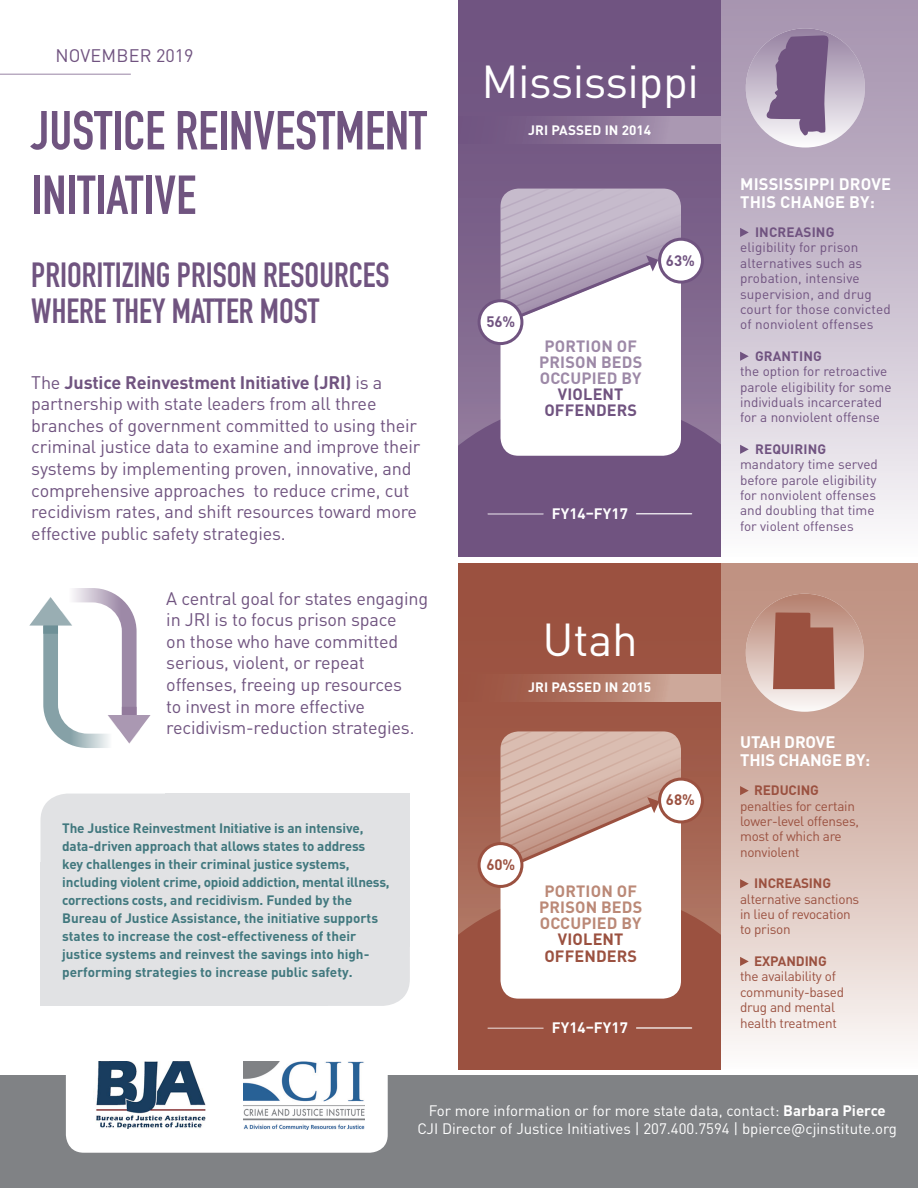
<style>
.page{position:relative;width:918px;height:1188px;background:#fff}
.page>*{position:absolute;margin:0;border:0;box-sizing:border-box;transform-origin:0 0}
.t1{font:700 54px/64.5px "DIN Condensed";color:#705480}
.t2{font:45.6px "DIN Pro";letter-spacing:-.01em;color:#fff}
.t3{font:700 34.5px/36px "DIN Condensed";color:#705480}
.t4{font:18px/21.6px "DIN Pro";letter-spacing:-.01em;color:#705480}
.t5{font:18px "DIN Pro";letter-spacing:.01em;color:#705380}
.t6{font:700 16.5px/18px "DIN Pro";letter-spacing:.01em;color:#fff}
.t7{font:700 16.5px/18px "DIN Pro";letter-spacing:-.01em;color:#fff}
.t8{font:700 16.2px/16.2px "DIN Pro";letter-spacing:.01em;color:#9d89a7;text-align:center}
.t9{font:700 16.2px/16.2px "DIN Pro";letter-spacing:.01em;color:#bb8977;text-align:center}
.t10{font:15px/18px "DIN Pro";color:#fff;text-align:center}
.t11{font:700 15px "DIN Pro";letter-spacing:.005em;color:#fff}
.t12{font:700 15px "DIN Pro";color:#705380}
.t13{font:700 15px "DIN Pro";color:#9b5140}
.t14{font:700 13.5px/18px "DIN Pro";letter-spacing:-.01em;color:#41787e}
.t15{font:13.5px/15.3px "DIN Pro";color:#705380}
.t16{font:13.5px/15.3px "DIN Pro";letter-spacing:-.02em;color:#9b5140}
.t17{font:700 13.5px "DIN Pro";letter-spacing:.01em;color:#fff}
.s1{font-weight:700}
.s2{color:#705380}
.s3{color:#9b5140}
</style>
<div class="page">
<div style="left:0;top:1076px;width:918px;height:112px;background:#808285"></div>
<div style="left:66px;top:1047px;width:322px;height:106px;background:#fff;border-radius:18px"></div>
<img style="left:243px;top:1061px;width:122px;height:69px">
<hr style="left:0;top:73px;width:130px;height:2px;background:#856d92">
<svg style="left:29px;top:588px;width:122px;height:160px"></svg>
<div style="left:40px;top:794px;width:370px;height:212px;background:#e1e2e4;border-radius:27px"></div>
<div style="left:165px;top:794px;width:245px;height:153px;background:#e1e2e4"></div>
<div style="left:40px;top:863px;width:288px;height:143px;background:#e1e2e4"></div>
<div style="left:721px;top:564px;width:197px;height:505px;background:linear-gradient(to bottom,#b98675,#f8f4f3)"></div>
<div style="left:721px;top:0;width:197px;height:556px;background:linear-gradient(to bottom,#a08daa,#f7f6f8)"></div>
<div style="left:746px;top:28px;width:119px;height:120px;background:linear-gradient(to bottom,#9782a2,#faf9fa);border-radius:50%"></div>
<svg style="left:766px;top:35px;width:63px;height:100px;background:#8b7398"></svg>
<svg style="left:740px;top:228px;width:9px;height:9px"></svg>
<svg style="left:740px;top:352px;width:9px;height:9px"></svg>
<svg style="left:740px;top:445px;width:9px;height:9px"></svg>
<svg style="left:740px;top:786px;width:9px;height:9px"></svg>
<svg style="left:740px;top:879px;width:9px;height:9px"></svg>
<svg style="left:740px;top:957px;width:9px;height:9px"></svg>
<div style="left:746px;top:594px;width:118px;height:118px;background:linear-gradient(to bottom,#b57f6c,#faf7f6);border-radius:50%"></div>
<svg style="left:773px;top:612px;width:62px;height:77px;background:#a05a49"></svg>
<svg style="left:458px;top:564px;width:263px;height:325px;background:#9d5645"></svg>
<svg style="left:458px;top:889px;width:263px;height:180px;background:#9c5443"></svg>
<div style="left:458px;top:675px;width:263px;height:26px;background:linear-gradient(to right,#944633,#d1b0a1)"></div>
<div style="left:458px;top:0;width:263px;height:556px;background:#715582"></div>
<div style="left:458px;top:117px;width:263px;height:27px;background:linear-gradient(to right,#684a79,#b09eb7)"></div>
<svg style="left:458px;top:189px;width:263px;height:326px"></svg>
<div style="left:479px;top:301px;width:43px;height:43px;background:#fff;border-radius:50%"></div>
<div style="left:478px;top:299px;width:45px;height:46px;border:3px solid #705380;border-radius:50%"></div>
<hr style="left:488px;top:513px;width:55px;height:2px;background:#fff">
<hr style="left:637px;top:513px;width:55px;height:2px;background:#fff">
<hr style="left:488px;top:1027px;width:55px;height:2px;background:#fff">
<hr style="left:637px;top:1027px;width:55px;height:2px;background:#fff">
<div style="left:660px;top:779px;width:42px;height:43px;background:#fff;border-radius:50%"></div>
<div style="left:658px;top:778px;width:46px;height:45px;border:3px solid #9b5140;border-radius:50%"></div>
<svg style="left:501px;top:731px;width:180px;height:268px"></svg>
<div style="left:479px;top:844px;width:43px;height:42px;background:#fff;border-radius:50%"></div>
<div style="left:478px;top:842px;width:45px;height:46px;border:3px solid #9b5140;border-radius:50%"></div>
<img style="left:96px;top:1061px;width:109px;height:68px">
<p class="t5" style="left:56px;top:43px;width:140px">NOVEMBER 2019</p>
<p class="t1" style="left:31px;top:98px;width:397px">JUSTICE REINVESTMENT<br>INITIATIVE</p>
<p class="t3" style="left:31px;top:256px;width:360px">PRIORITIZING PRISON RESOURCES<br>WHERE THEY MATTER MOST</p>
<p class="t4" style="left:31px;top:371px;width:391px">The <span class="s1">Justice Reinvestment Initiative (JRI)</span> is a partnership with state leaders from all three branches of government committed to using their criminal justice data to examine and improve their systems by implementing proven, innovative, and comprehensive approaches to reduce crime, cut recidivism rates, and shift resources toward more effective public safety strategies.</p>
<p class="t4" style="left:166px;top:587px;width:263px">A central goal for states engaging in JRI is to focus prison space<br>on those who have committed serious, violent, or repeat offenses, freeing up resources<br>to invest in more effective recidivism-reduction strategies.</p>
<p class="t14" style="left:62px;top:818px;width:329px">The Justice Reinvestment Initiative is an intensive, data-driven approach that allows states to address key challenges in their criminal justice systems, including violent crime, opioid addiction, mental illness, corrections costs, and recidivism. Funded by the Bureau of Justice Assistance, the initiative supports states to increase the cost-effectiveness of their justice systems and reinvest the savings into high&shy;performing strategies to increase public safety.</p>
<p class="t2" style="left:481px;top:50px;width:219px">Mississippi</p>
<p class="t17" style="left:528px;top:121px;width:125px">JRI PASSED IN 2014</p>
<p class="t12" style="left:486px;top:311px;width:31px">56%</p>
<p class="t12" style="left:666px;top:250px;width:31px">63%</p>
<p class="t8" style="left:539px;top:337px;width:105px">PORTION OF<br>PRISON BEDS<br>OCCUPIED BY<br><span class="s2">VIOLENT<br>OFFENDERS</span></p>
<p class="t11" style="left:552px;top:504px;width:78px">FY14–FY17</p>
<p class="t2" style="left:542px;top:608px;width:97px">Utah</p>
<p class="t17" style="left:528px;top:678px;width:125px">JRI PASSED IN 2015</p>
<p class="t13" style="left:486px;top:854px;width:31px">60%</p>
<p class="t13" style="left:666px;top:790px;width:31px">68%</p>
<p class="t9" style="left:539px;top:882px;width:105px">PORTION OF<br>PRISON BEDS<br>OCCUPIED BY<br><span class="s3">VIOLENT<br>OFFENDERS</span></p>
<p class="t11" style="left:552px;top:1018px;width:78px">FY14–FY17</p>
<p class="t6" style="left:740px;top:175px;width:153px">MISSISSIPPI DROVE<br>THIS CHANGE BY:</p>
<p class="t15" style="left:740px;top:224px;width:152px;text-indent:15px"><span class="s1">INCREASING </span>eligibility for prison alternatives such as probation, intensive supervision, and drug court for those convicted of nonviolent offenses</p>
<p class="t15" style="left:740px;top:348px;width:153px;text-indent:15px"><span class="s1">GRANTING<br></span>the option for retroactive parole eligibility for some individuals incarcerated for a nonviolent offense</p>
<p class="t15" style="left:740px;top:441px;width:139px;text-indent:15px"><span class="s1">REQUIRING </span>mandatory time served before parole eligibility for nonviolent offenses and doubling that time for violent offenses</p>
<p class="t7" style="left:740px;top:733px;width:132px">UTAH DROVE<br>THIS CHANGE BY:</p>
<p class="t16" style="left:740px;top:782px;width:121px;text-indent:14px"><span class="s1">REDUCING </span>penalties for certain lower-level offenses, most of which are nonviolent</p>
<p class="t16" style="left:740px;top:875px;width:121px;text-indent:14px"><span class="s1">INCREASING </span>alternative sanctions in lieu of revocation to prison</p>
<p class="t16" style="left:740px;top:953px;width:106px;text-indent:14px"><span class="s1">EXPANDING </span>the availability of community-based drug and mental health treatment</p>
<p class="t10" style="left:418px;top:1101px;width:481px">For more information or for more state data, contact: <span class="s1">Barbara Pierce<br></span>CJI Director of Justice Initiatives | 207.400.7594 | bpierce@cjinstitute.org</p>
</div>
